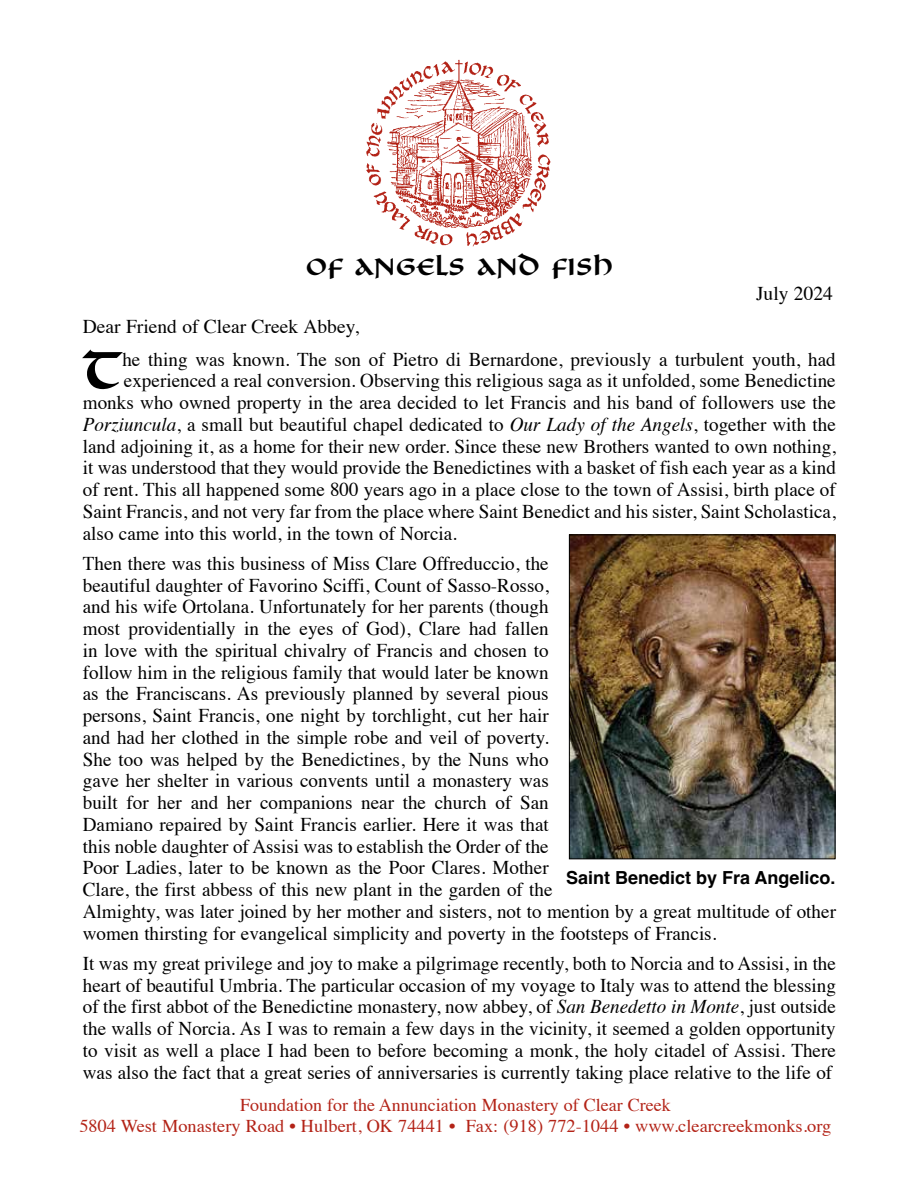
<style>
.page{position:relative;width:918px;height:1188px;background:#fff}
.page>*{position:absolute;margin:0;border:0;box-sizing:border-box;transform-origin:0 0}
.t1{font:700 60px "Benedikt W00";color:#000}
.t2{font:700 27px "Benedikt W00";color:#000}
.t3{font:19.5px/21.8px "Times";color:#000}
.t4{font:18px/21px "Times";color:#b32317;text-align:center}
.t5{font:700 18px "Helvetica";color:#000}
.s1{font-style:italic}
</style>
<div class="page">
<img style="left:366px;top:59px;width:185px;height:188px">
<img style="left:571px;top:536px;width:262px;height:321px">
<div style="left:569px;top:534px;width:266px;height:325px;border:1px solid #000"></div>
<h2 class="t2" style="left:305px;top:252px;width:309px">OF ANGELS AND FISH</h2>
<p class="t3" style="left:756px;top:281px;width:78px">July 2024</p>
<p class="t3" style="left:83px;top:314px;width:278px">Dear Friend of Clear Creek Abbey,</p>
<h1 class="t1" style="left:83px;top:338px;width:39px">T</h1>
<p class="t3" style="left:122px;top:346px;width:715px">he thing was known. The son of Pietro di Bernardone, previously a turbulent youth, had</p>
<p class="t3" style="left:124px;top:368px;width:713px">experienced a real conversion. Observing this religious saga as it unfolded, some Benedictine</p>
<p class="t3" style="left:83px;top:390px;width:755px">monks who owned property in the area decided to let Francis and his band of followers use the</p>
<p class="t3" style="left:83px;top:412px;width:755px"><span class="s1">Porziuncula</span>, a small but beautiful chapel dedicated to <span class="s1">Our Lady of the Angels</span>, together with the</p>
<p class="t3" style="left:83px;top:433px;width:755px">land adjoining it, as a home for their new order. Since these new Brothers wanted to own nothing,</p>
<p class="t3" style="left:83px;top:455px;width:755px">it was understood that they would provide the Benedictines with a basket of fish each year as a kind</p>
<p class="t3" style="left:83px;top:477px;width:755px">of rent. This all happened some 800 years ago in a place close to the town of Assisi, birth place of</p>
<p class="t3" style="left:83px;top:499px;width:755px">Saint Francis, and not very far from the place where Saint Benedict and his sister, Saint Scholastica,</p>
<p class="t3" style="left:83px;top:520px;width:376px">also came into this world, in the town of Norcia.</p>
<p class="t3" style="left:83px;top:551px;width:755px">Then there was this business of Miss Clare Offreduccio, the<br>beautiful daughter of Favorino Sciffi, Count of Sasso-Rosso,<br>and his wife Ortolana. Unfortunately for her parents (though<br>most providentially in the eyes of God), Clare had fallen<br>in love with the spiritual chivalry of Francis and chosen to<br>follow him in the religious family that would later be known<br>as the Franciscans. As previously planned by several pious<br>persons, Saint Francis, one night by torchlight, cut her hair<br>and had her clothed in the simple robe and veil of poverty.<br>She too was helped by the Benedictines, by the Nuns who<br>gave her shelter in various convents until a monastery was<br>built for her and her companions near the church of San<br>Damiano repaired by Saint Francis earlier. Here it was that<br>this noble daughter of Assisi was to establish the Order of the<br>Poor Ladies, later to be known as the Poor Clares. Mother<br>Clare, the first abbess of this new plant in the garden of the<br>Almighty, was later joined by her mother and sisters, not to mention by a great multitude of other women thirsting for evangelical simplicity and poverty in the footsteps of Francis.</p>
<p class="t3" style="left:83px;top:951px;width:755px;text-align:justify">It was my great privilege and joy to make a pilgrimage recently, both to Norcia and to Assisi, in the heart of beautiful Umbria. The particular occasion of my voyage to Italy was to attend the blessing of the first abbot of the Benedictine monastery, now abbey, of <span class="s1">San Benedetto in Monte</span>, just outside the walls of Norcia. As I was to remain a few days in the vicinity, it seemed a golden opportunity to visit as well a place I had been to before becoming a monk, the holy citadel of Assisi. There was also the fact that a great series of anniversaries is currently taking place relative to the life of</p>
<p class="t5" style="left:566px;top:867px;width:271px">Saint Benedict by Fra Angelico.</p>
<p class="t4" style="left:79px;top:1093px;width:754px">Foundation for the Annunciation Monastery of Clear Creek<br>5804 West Monastery Road • Hulbert, OK 74441 • Fax: (918) 772-1044 • www.clearcreekmonks.org</p>
</div>
